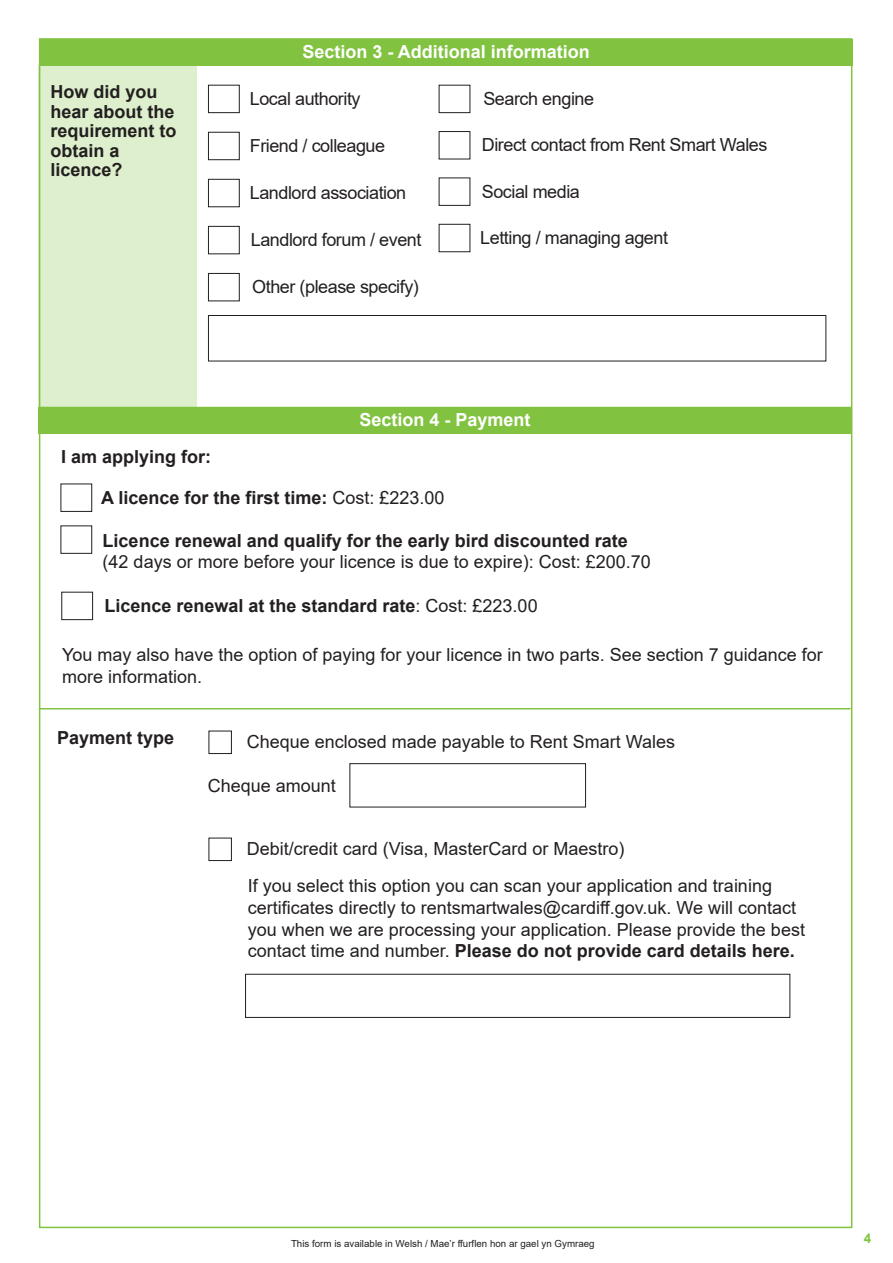
<style>
.page{position:relative;width:893px;height:1263px;background:#fff}
.page>*{position:absolute;margin:0;border:0;box-sizing:border-box;transform-origin:0 0}
.t1{font:18px/21.6px "Arial";color:#231f20}
.t2{font:700 18px/19.5px "Arial";color:#231f20}
.t3{font:18px "Arial";letter-spacing:-.025em;color:#231f20}
.t4{font:700 18px "Arial";color:#fff}
.t5{font:700 13.5px "Arial";color:#81c340}
.t6{font:9.75px "Arial";color:#231f20}
.s1{font-weight:400}
.s2{font-weight:700}
</style>
<div class="page">
<div style="left:40px;top:39px;width:812px;height:27px;background:#81c340"></div>
<div style="left:208px;top:85px;width:31px;height:28px;background:#fff;border:1px solid #231f20"></div>
<div style="left:61px;top:484px;width:31px;height:28px;background:#fff;border:1px solid #231f20"></div>
<div style="left:62px;top:592px;width:31px;height:28px;background:#fff;border:1px solid #231f20"></div>
<div style="left:208px;top:132px;width:31px;height:28px;background:#fff;border:1px solid #231f20"></div>
<div style="left:208px;top:179px;width:31px;height:28px;background:#fff;border:1px solid #231f20"></div>
<div style="left:208px;top:273px;width:31px;height:28px;background:#fff;border:1px solid #231f20"></div>
<div style="left:208px;top:315px;width:618px;height:46px;background:#fff;border:1px solid #231f20"></div>
<div style="left:208px;top:226px;width:31px;height:28px;background:#fff;border:1px solid #231f20"></div>
<div style="left:439px;top:224px;width:31px;height:28px;background:#fff;border:1px solid #231f20"></div>
<div style="left:39px;top:66px;width:158px;height:368px;background:linear-gradient(to right,#ddefcc,#ddefcc)"></div>
<div style="left:39px;top:407px;width:812px;height:27px;background:#81c340"></div>
<div style="left:209px;top:731px;width:23px;height:23px;background:#fff;border:1px solid #231f20"></div>
<div style="left:209px;top:838px;width:23px;height:23px;background:#fff;border:1px solid #231f20"></div>
<div style="left:245px;top:974px;width:545px;height:44px;background:#fff;border:1px solid #231f20"></div>
<div style="left:350px;top:763px;width:236px;height:44px;background:#fff;border:1px solid #231f20"></div>
<hr style="left:39px;top:708px;width:811px;height:1px;background:#81c340">
<p class="t2" style="left:51px;top:82px;width:128px">How did you hear about the requirement to obtain a licence?</p>
<p class="t4" style="left:303px;top:39px;width:289px">Section 3 - Additional information</p>
<p class="t3" style="left:250px;top:86px;width:112px">Local authority</p>
<p class="t3" style="left:250px;top:133px;width:137px">Friend / colleague</p>
<p class="t3" style="left:483px;top:86px;width:112px">Search engine</p>
<p class="t3" style="left:482px;top:133px;width:287px">Direct contact from Rent Smart Wales</p>
<p class="t3" style="left:250px;top:180px;width:158px">Landlord association</p>
<p class="t3" style="left:482px;top:179px;width:100px">Social media</p>
<p class="t3" style="left:251px;top:227px;width:172px">Landlord forum / event</p>
<p class="t3" style="left:480px;top:225px;width:189px">Letting / managing agent</p>
<p class="t3" style="left:252px;top:274px;width:168px">Other (please specify)</p>
<p class="t2" style="left:61px;top:447px;width:152px">I am applying for:</p>
<p class="t4" style="left:359px;top:407px;width:173px">Section 4 - Payment</p>
<p class="t2" style="left:101px;top:488px;width:345px">A licence for the first time: <span class="s1">Cost: £223.00</span></p>
<p class="t2" style="left:103px;top:531px;width:527px">Licence renewal and qualify for the early bird discounted rate</p>
<p class="t1" style="left:103px;top:551px;width:550px">(42 days or more before your licence is due to expire): Cost: £200.70</p>
<p class="t2" style="left:104px;top:596px;width:435px">Licence renewal at the standard rate<span class="s1">: Cost: £223.00</span></p>
<p class="t1" style="left:62px;top:644px;width:762px">You may also have the option of paying for your licence in two parts. See section 7 guidance for more information.</p>
<p class="t2" style="left:57px;top:728px;width:119px">Payment type</p>
<p class="t1" style="left:247px;top:731px;width:430px">Cheque enclosed made payable to Rent Smart Wales</p>
<p class="t1" style="left:208px;top:775px;width:130px">Cheque amount</p>
<p class="t1" style="left:247px;top:838px;width:379px">Debit/credit card (Visa, MasterCard or Maestro)</p>
<p class="t1" style="left:248px;top:875px;width:559px">If you select this option you can scan your application and training certificates directly to rentsmartwales@cardiff.gov.uk. We will contact you when we are processing your application. Please provide the best contact time and number. <span class="s2">Please do not provide card details here.</span></p>
<p class="t6" style="left:291px;top:1237px;width:305px">This form is available in Welsh / Mae’r ffurflen hon ar gael yn Gymraeg</p>
<p class="t5" style="left:864px;top:1229px;width:9px">4</p>
</div>
